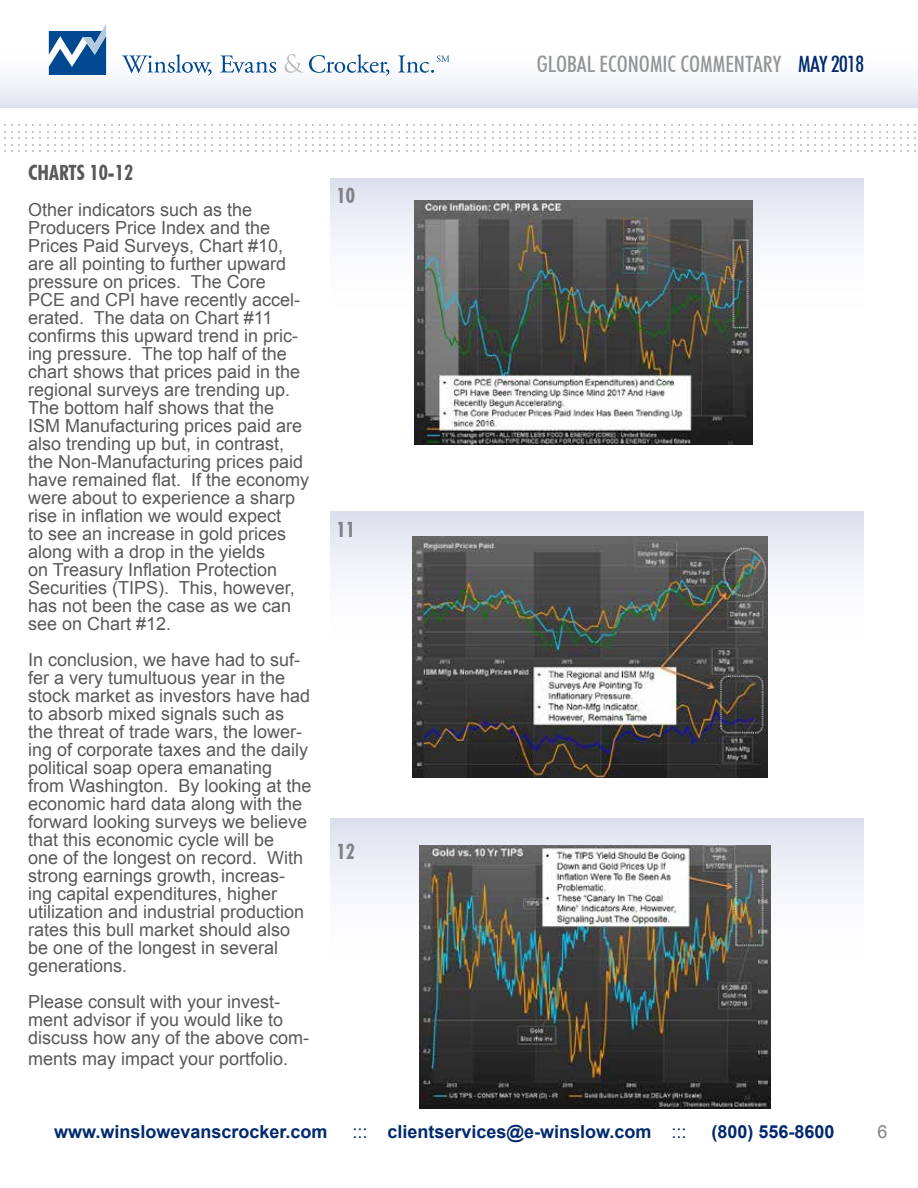
<style>
.page{position:relative;width:918px;height:1188px;background:#fff}
.page>*{position:absolute;margin:0;border:0;box-sizing:border-box;transform-origin:0 0}
.t1{font:500 condensed 22.5px "Futura BT";color:#939598}
.t2{font:700 condensed 21px "Futura BT";color:#58595b}
.t3{font:700 condensed 21px "Futura BT";color:#808285}
.t4{font:18px/18px "Arial";color:#58595b}
.t5{font:700 18px "Arial";color:#00296e}
.t6{font:18px "Arial";color:#808285}
.s1{color:#00296e}
.s2{font-weight:400}
</style>
<div class="page">
<svg style="left:370px;top:124px;width:30px;height:28px"></svg>
<svg style="left:413px;top:124px;width:23px;height:28px"></svg>
<svg style="left:456px;top:124px;width:23px;height:28px"></svg>
<svg style="left:499px;top:124px;width:23px;height:28px"></svg>
<svg style="left:542px;top:124px;width:23px;height:28px"></svg>
<svg style="left:578px;top:124px;width:30px;height:28px"></svg>
<svg style="left:621px;top:124px;width:30px;height:28px"></svg>
<svg style="left:664px;top:124px;width:30px;height:28px"></svg>
<svg style="left:11px;top:124px;width:23px;height:28px"></svg>
<svg style="left:54px;top:124px;width:23px;height:28px"></svg>
<svg style="left:97px;top:124px;width:23px;height:28px"></svg>
<svg style="left:133px;top:124px;width:30px;height:28px"></svg>
<svg style="left:176px;top:124px;width:30px;height:28px"></svg>
<svg style="left:219px;top:124px;width:30px;height:28px"></svg>
<svg style="left:262px;top:124px;width:30px;height:28px"></svg>
<svg style="left:305px;top:124px;width:30px;height:28px"></svg>
<svg style="left:348px;top:124px;width:9px;height:28px"></svg>
<svg style="left:721px;top:124px;width:23px;height:28px"></svg>
<svg style="left:757px;top:124px;width:30px;height:28px"></svg>
<svg style="left:800px;top:124px;width:30px;height:28px"></svg>
<svg style="left:843px;top:124px;width:30px;height:28px"></svg>
<svg style="left:886px;top:124px;width:30px;height:28px"></svg>
<div style="left:0;top:0;width:918px;height:108px;background:linear-gradient(to bottom,#fff,#ebecf5)"></div>
<svg style="left:49px;top:24px;width:57px;height:51px"></svg>
<svg style="left:122px;top:54px;width:90px;height:22px"></svg>
<svg style="left:220px;top:55px;width:56px;height:18px"></svg>
<svg style="left:285px;top:54px;width:104px;height:22px"></svg>
<svg style="left:398px;top:55px;width:51px;height:18px"></svg>
<svg style="left:0;top:0;width:14px;height:108px"></svg>
<div style="left:330px;top:178px;width:534px;height:266px;background:linear-gradient(to bottom,#e7e9f1,#fff)"></div>
<img style="left:415px;top:201px;width:337px;height:243px">
<div style="left:330px;top:512px;width:534px;height:266px;background:linear-gradient(to bottom,#eaecf4,#fff)"></div>
<img style="left:413px;top:536px;width:354px;height:242px">
<svg style="left:330px;top:819px;width:534px;height:290px"></svg>
<img style="left:420px;top:845px;width:351px;height:263px">
<p class="t1" style="left:537px;top:51px;width:329px">GLOBAL ECONOMIC COMMENTARY <span class="s1">MAY 2018</span></p>
<p class="t2" style="left:28px;top:160px;width:107px">CHARTS 10-12</p>
<p class="t4" style="left:28px;top:201px;width:283px">Other indicators such as the<br>Producers Price Index and the<br>Prices Paid Surveys, Chart #10, are all pointing to further upward pressure on prices. The Core<br>PCE and CPI have recently accel&shy;erated. The data on Chart #11 confirms this upward trend in pric&shy;ing pressure. The top half of the chart shows that prices paid in the regional surveys are trending up.<br>The bottom half shows that the<br>ISM Manufacturing prices paid are also trending up but, in contrast, the Non-Manufacturing prices paid have remained flat. If the economy were about to experience a sharp rise in inflation we would expect<br>to see an increase in gold prices along with a drop in the yields<br>on Treasury Inflation Protection<br>Securities (TIPS). This, however, has not been the case as we can see on Chart #12.</p>
<p class="t4" style="left:28px;top:651px;width:285px">In conclusion, we have had to suf&shy;fer a very tumultuous year in the stock market as investors have had to absorb mixed signals such as the threat of trade wars, the lower&shy;ing of corporate taxes and the daily political soap opera emanating from Washington. By looking at the economic hard data along with the forward looking surveys we believe that this economic cycle will be<br>one of the longest on record. With strong earnings growth, increas&shy;ing capital expenditures, higher utilization and industrial production rates this bull market should also be one of the longest in several generations.</p>
<p class="t4" style="left:28px;top:993px;width:283px">Please consult with your invest&shy;ment advisor if you would like to discuss how any of the above com-</p>
<p class="t4" style="left:28px;top:1050px;width:262px">ments may impact your portfolio.</p>
<p class="t3" style="left:337px;top:183px;width:20px">10</p>
<p class="t3" style="left:337px;top:517px;width:20px">11</p>
<p class="t3" style="left:337px;top:839px;width:20px">12</p>
<p class="t5" style="left:54px;top:1120px;width:275px">www.winslowevanscrocker.com</p>
<p class="t5" style="left:352px;top:1120px;width:336px"><span class="s2">:::</span> clientservices@e-winslow.com <span class="s2">:::</span></p>
<p class="t5" style="left:711px;top:1120px;width:125px">(800) 556-8600</p>
<p class="t6" style="left:878px;top:1120px;width:12px">6</p>
</div>
